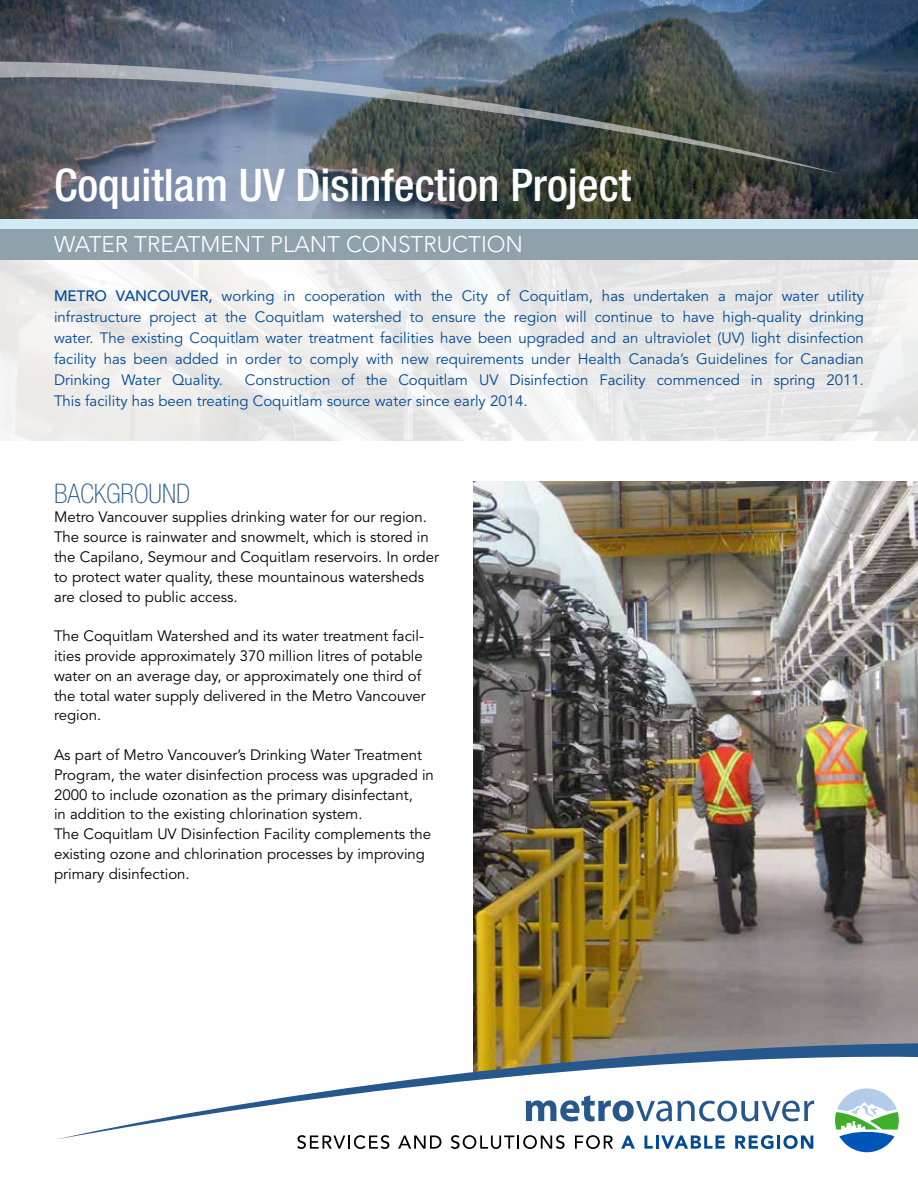
<style>
.page{position:relative;width:918px;height:1188px;background:#fff}
.page>*{position:absolute;margin:0;border:0;box-sizing:border-box;transform-origin:0 0}
.t1{font:500 condensed 45px "Helvetica Neue LT Std";color:#fff}
.t2{font:100 condensed 27px "Helvetica Neue LT Std";color:#27588d}
.t3{font:300 22.5px "Avenir LT Std";color:#fff}
.t4{font:15px/19.8px "Avenir LT Std";color:#000}
.t5{font:15px/21px "Avenir LT Std";color:#004a97;text-align:justify}
.s1{font-weight:500}
</style>
<div class="page">
<img style="left:473px;top:482px;width:445px;height:561px">
<svg style="left:0;top:218px;width:918px;height:11px;background:#c7dde7"></svg>
<img style="left:0;top:0;width:918px;height:218px">
<div style="left:0;top:229px;width:918px;height:30px;background:#8fa2ab"></div>
<svg style="left:0;top:62px;width:839px;height:112px;background:#5a646b"></svg>
<svg style="left:58px;top:1043px;width:860px;height:96px"></svg>
<svg style="left:297px;top:1135px;width:92px;height:14px"></svg>
<svg style="left:398px;top:1136px;width:43px;height:13px"></svg>
<svg style="left:451px;top:1048px;width:467px;height:104px"></svg>
<h1 class="t1" style="left:54px;top:158px;width:579px">Coquitlam UV Disinfection Project</h1>
<h3 class="t3" style="left:54px;top:231px;width:471px">WATER TREATMENT PLANT CONSTRUCTION</h3>
<p class="t5" style="left:54px;top:286px;width:812px"><span class="s1">METRO VANCOUVER,</span> working in cooperation with the City of Coquitlam, has undertaken a major water utility infrastructure project at the Coquitlam watershed to ensure the region will continue to have high-quality drinking water. The existing Coquitlam water treatment facilities have been upgraded and an ultraviolet (UV) light disinfection facility has been added in order to comply with new requirements under Health Canada’s Guidelines for Canadian Drinking Water Quality.</p>
<p class="t5" style="left:54px;top:370px;width:811px;text-indent:191px">Construction of the Coquitlam UV Disinfection Facility commenced in spring 2011.<br>This facility has been treating Coquitlam source water since early 2014.</p>
<h2 class="t2" style="left:54px;top:478px;width:138px">BACKGROUND</h2>
<p class="t4" style="left:54px;top:508px;width:387px">Metro Vancouver supplies drinking water for our region.<br>The source is rainwater and snowmelt, which is stored in the Capilano, Seymour and Coquitlam reservoirs. In order to protect water quality, these mountainous watersheds are closed to public access.</p>
<p class="t4" style="left:54px;top:627px;width:373px">The Coquitlam Watershed and its water treatment facil&shy;ities provide approximately 370 million litres of potable water on an average day, or approximately one third of the total water supply delivered in the Metro Vancouver region.</p>
<p class="t4" style="left:54px;top:745px;width:381px">As part of Metro Vancouver’s Drinking Water Treatment Program, the water disinfection process was upgraded in 2000 to include ozonation as the primary disinfectant,<br>in addition to the existing chlorination system.<br>The Coquitlam UV Disinfection Facility complements the existing ozone and chlorination processes by improving primary disinfection.</p>
</div>
